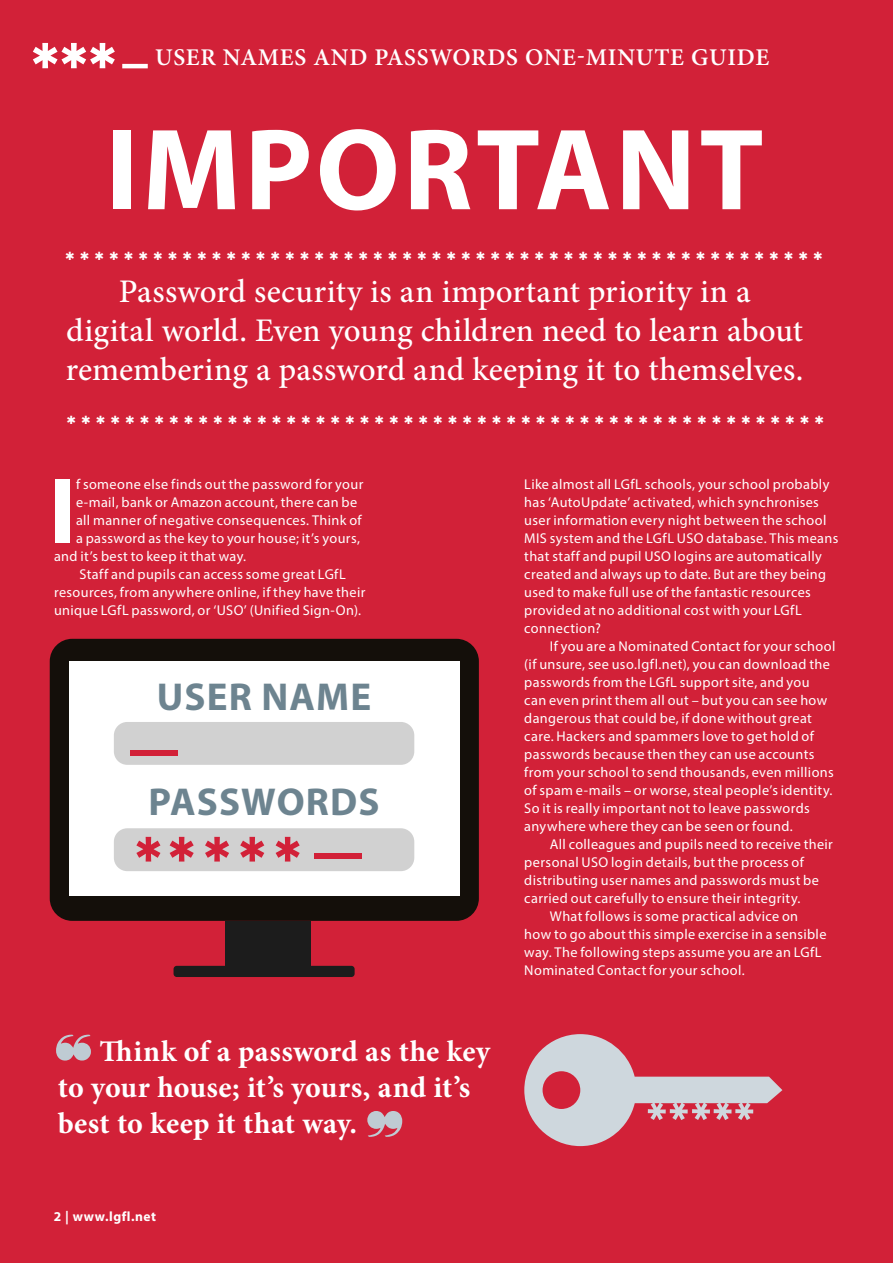
<style>
.page{position:relative;width:893px;height:1263px;background:#d22138}
.page>*{position:absolute;margin:0;border:0;box-sizing:border-box;transform-origin:0 0}
.t1{font:700 116.85px "Myriad Pro";letter-spacing:.03em;color:#fff}
.t2{font:700 94.35px "Myriad Pro";color:#fff}
.t3{font:700 39px "Myriad Pro";letter-spacing:.03em;color:#6d8490}
.t4{font:500 33px/39px "Minion Pro";letter-spacing:.005em;color:#fff;text-align:center}
.t5{font:700 30px/36px "Minion Pro";letter-spacing:.01em;color:#fff}
.t6{font:600 24px "Minion Pro";letter-spacing:.03em;color:#fff}
.t7{font:14.25px/18px "Myriad Pro";letter-spacing:.025em;color:#fff}
.t8{font:700 13.5px "Myriad Pro";letter-spacing:.04em;color:#fff}
.t9{font:12px "Zapf Dingbats ITC";color:#fff}
</style>
<div class="page">
<svg style="left:524px;top:1034px;width:258px;height:112px"></svg>
<div style="left:50px;top:639px;width:429px;height:282px;background:#140f0a;border-radius:22px"></div>
<div style="left:69px;top:661px;width:390px;height:234px;background:#fff"></div>
<div style="left:225px;top:921px;width:85px;height:45px;background:#1c1c1c"></div>
<div style="left:174px;top:966px;width:181px;height:11px;background:#1c1c1c;border-radius:3px"></div>
<div style="left:114px;top:828px;width:300px;height:43px;background:#d1d1d1;border-radius:13px"></div>
<div style="left:114px;top:722px;width:300px;height:43px;background:#d1d1d1;border-radius:13px"></div>
<div style="left:130px;top:750px;width:47px;height:5px;background:#d22138"></div>
<svg style="left:136px;top:837px;width:24px;height:24px"></svg>
<svg style="left:170px;top:837px;width:24px;height:24px"></svg>
<svg style="left:205px;top:837px;width:24px;height:24px"></svg>
<svg style="left:240px;top:837px;width:24px;height:24px"></svg>
<svg style="left:276px;top:837px;width:24px;height:24px"></svg>
<div style="left:314px;top:853px;width:48px;height:6px;background:#d22138"></div>
<svg style="left:33px;top:43px;width:82px;height:25px"></svg>
<hr style="left:122px;top:64px;width:26px;height:4px;background:#fff">
<h3 class="t6" style="left:155px;top:41px;width:615px">USER NAMES AND PASSWORDS ONE-MINUTE GUIDE</h3>
<h1 class="t1" style="left:105px;top:94px;width:660px">IMPORTANT</h1>
<p class="t9" style="left:65px;top:250px;width:758px">✱ ✱ ✱ ✱ ✱ ✱ ✱ ✱ ✱ ✱ ✱ ✱ ✱ ✱ ✱ ✱ ✱ ✱ ✱ ✱ ✱ ✱ ✱ ✱ ✱ ✱ ✱ ✱ ✱ ✱ ✱ ✱ ✱ ✱ ✱ ✱ ✱ ✱ ✱ ✱ ✱ ✱ ✱ ✱ ✱ ✱ ✱ ✱ ✱ ✱ ✱ ✱</p>
<h3 class="t4" style="left:66px;top:272px;width:739px">Password security is an important priority in a<br>digital world. Even young children need to learn about remembering a password and keeping it to themselves.</h3>
<p class="t9" style="left:67px;top:414px;width:758px">✱ ✱ ✱ ✱ ✱ ✱ ✱ ✱ ✱ ✱ ✱ ✱ ✱ ✱ ✱ ✱ ✱ ✱ ✱ ✱ ✱ ✱ ✱ ✱ ✱ ✱ ✱ ✱ ✱ ✱ ✱ ✱ ✱ ✱ ✱ ✱ ✱ ✱ ✱ ✱ ✱ ✱ ✱ ✱ ✱ ✱ ✱ ✱ ✱ ✱ ✱ ✱</p>
<h2 class="t2" style="left:49px;top:450px;width:28px">I</h2>
<p class="t7" style="left:76px;top:475px;width:289px">f someone else finds out the password for your</p>
<p class="t7" style="left:76px;top:493px;width:283px">e-mail, bank or Amazon account, there can be</p>
<p class="t7" style="left:76px;top:511px;width:287px">all manner of negative consequences. Think of</p>
<p class="t7" style="left:76px;top:529px;width:286px">a password as the key to your house; it’s yours,</p>
<p class="t7" style="left:54px;top:547px;width:194px">and it’s best to keep it that way.</p>
<p class="t7" style="left:80px;top:565px;width:268px">Staff and pupils can access some great LGfL</p>
<p class="t7" style="left:54px;top:583px;width:313px">resources, from anywhere online, if they have their</p>
<p class="t7" style="left:54px;top:601px;width:309px">unique LGfL password, or ‘USO’ (Unified Sign-On).</p>
<h3 class="t3" style="left:157px;top:671px;width:216px">USER NAME</h3>
<h3 class="t3" style="left:148px;top:777px;width:233px">PASSWORDS</h3>
<h3 class="t5" style="left:58px;top:1033px;width:434px;text-indent:42px">Think of a password as the key to your house; it’s yours, and it’s best to keep it that way.</h3>
<p class="t8" style="left:54px;top:1207px;width:104px">2 | www.lgfl.net</p>
<p class="t7" style="left:524px;top:475px;width:316px">Like almost all LGfL schools, your school probably has ‘AutoUpdate’ activated, which synchronises user information every night between the school MIS system and the LGfL USO database. This means that staff and pupil USO logins are automatically created and always up to date. But are they being used to make full use of the fantastic resources provided at no additional cost with your LGfL connection?</p>
<p class="t7" style="left:524px;top:637px;width:313px;text-indent:26px">If you are a Nominated Contact for your school (if unsure, see uso.lgfl.net), you can download the passwords from the LGfL support site, and you<br>can even print them all out – but you can see how dangerous that could be, if done without great care. Hackers and spammers love to get hold of passwords because then they can use accounts from your school to send thousands, even millions of spam e-mails – or worse, steal people’s identity.<br>So it is really important not to leave passwords anywhere where they can be seen or found.</p>
<p class="t7" style="left:550px;top:835px;width:285px">All colleagues and pupils need to receive their</p>
<p class="t7" style="left:524px;top:853px;width:281px">personal USO login details, but the process of</p>
<p class="t7" style="left:524px;top:871px;width:296px">distributing user names and passwords must be</p>
<p class="t7" style="left:524px;top:889px;width:278px">carried out carefully to ensure their integrity.</p>
<p class="t7" style="left:550px;top:907px;width:250px">What follows is some practical advice on</p>
<p class="t7" style="left:524px;top:925px;width:304px">how to go about this simple exercise in a sensible</p>
<p class="t7" style="left:524px;top:943px;width:299px">way. The following steps assume you are an LGfL</p>
<p class="t7" style="left:524px;top:961px;width:222px">Nominated Contact for your school.</p>
</div>
